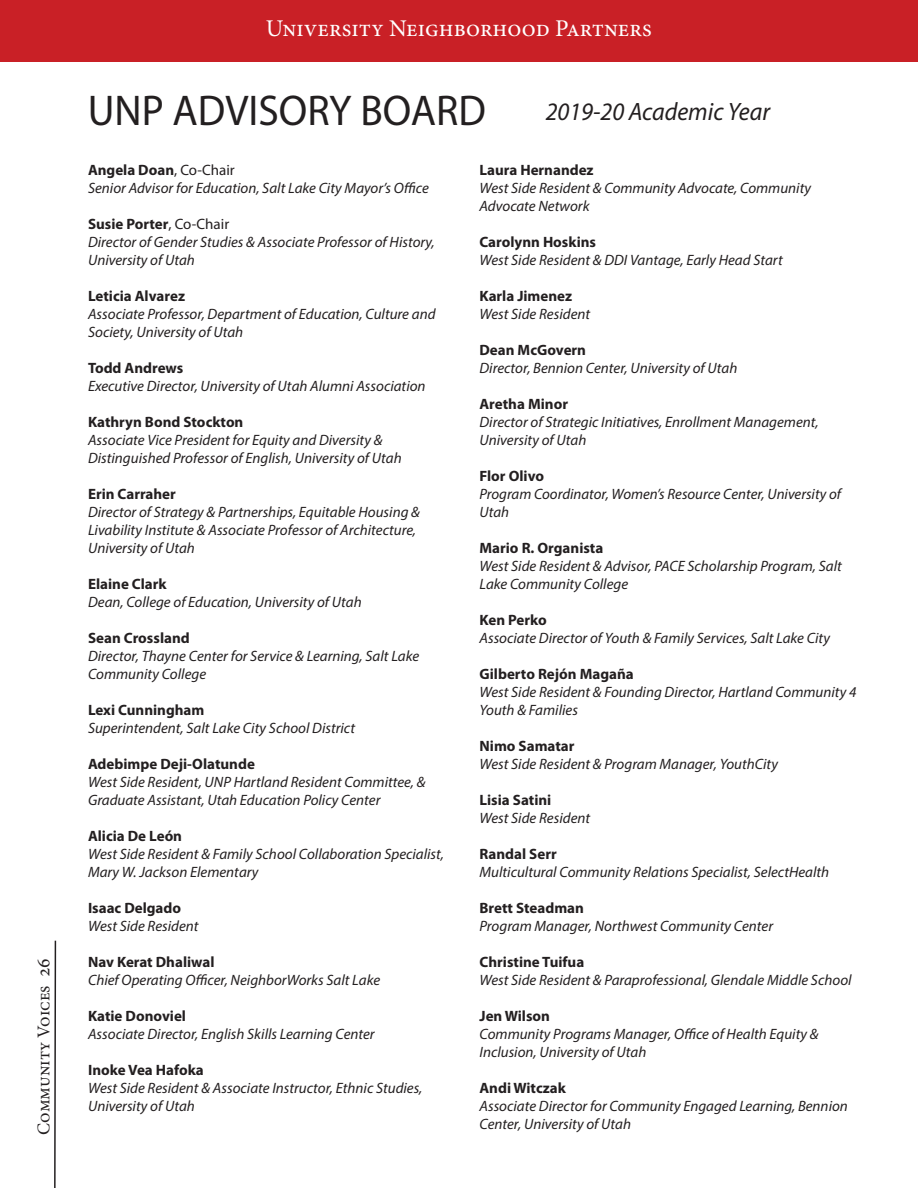
<style>
.page{position:relative;width:918px;height:1188px;background:#fff}
.page>*{position:absolute;margin:0;border:0;box-sizing:border-box;transform-origin:0 0}
.t1{font:43.2px "Myriad Pro";color:#231f20;scale:.96 1}
.t2{font:italic 25.2px "Myriad Pro";color:#231f20;scale:.96 1}
.t3{font:24px "Minion Pro";color:#fff}
.t4{font:18px "Minion Pro";color:#231f20}
.t5{font:italic 15px/18px "Myriad Pro";color:#231f20}
.t6{font:700 15px "Myriad Pro";color:#231f20}
.s1{font-size:19.5px}
.s2{font-weight:400}
</style>
<div class="page">
<div style="left:0;top:0;width:918px;height:62px;background:#c92026"></div>
<svg style="left:54px;top:940px;width:3px;height:248px"></svg>
<p class="t4" style="left:32px;top:1135px;width:178px;rotate:-90deg">Community Voices <span class="s1">26</span></p>
<p class="t3" style="left:266px;top:12px;width:388px">University Neighborhood Partners</p>
<p class="t1" style="left:88px;top:84px;width:416px">UNP ADVISORY BOARD</p>
<p class="t6" style="left:88px;top:161px;width:148px">Angela Doan<span class="s2">, Co-Chair</span></p>
<p class="t5" style="left:88px;top:179px;width:342px">Senior Advisor for Education, Salt Lake City Mayor’s Office</p>
<p class="t6" style="left:88px;top:215px;width:143px">Susie Porter<span class="s2">, Co-Chair</span></p>
<p class="t5" style="left:88px;top:233px;width:348px">Director of Gender Studies &amp; Associate Professor of History,<br>University of Utah</p>
<p class="t6" style="left:88px;top:287px;width:99px">Leticia Alvarez</p>
<p class="t5" style="left:88px;top:305px;width:349px">Associate Professor, Department of Education, Culture and<br>Society, University of Utah</p>
<p class="t6" style="left:88px;top:359px;width:97px">Todd Andrews</p>
<p class="t5" style="left:88px;top:377px;width:339px">Executive Director, University of Utah Alumni Association</p>
<p class="t6" style="left:88px;top:413px;width:157px">Kathryn Bond Stockton</p>
<p class="t5" style="left:88px;top:431px;width:315px">Associate Vice President for Equity and Diversity &amp;<br>Distinguished Professor of English, University of Utah</p>
<p class="t6" style="left:88px;top:485px;width:89px">Erin Carraher</p>
<p class="t5" style="left:88px;top:503px;width:334px">Director of Strategy &amp; Partnerships, Equitable Housing &amp;<br>Livability Institute &amp; Associate Professor of Architecture,<br>University of Utah</p>
<p class="t6" style="left:88px;top:575px;width:80px">Elaine Clark</p>
<p class="t5" style="left:88px;top:593px;width:275px">Dean, College of Education, University of Utah</p>
<p class="t6" style="left:88px;top:629px;width:103px">Sean Crossland</p>
<p class="t5" style="left:88px;top:647px;width:333px">Director, Thayne Center for Service &amp; Learning, Salt Lake<br>Community College</p>
<p class="t6" style="left:88px;top:701px;width:118px">Lexi Cunningham</p>
<p class="t5" style="left:88px;top:719px;width:269px">Superintendent, Salt Lake City School District</p>
<p class="t6" style="left:88px;top:755px;width:168px">Adebimpe Deji-Olatunde</p>
<p class="t5" style="left:88px;top:773px;width:339px">West Side Resident, UNP Hartland Resident Committee, &amp;<br>Graduate Assistant, Utah Education Policy Center</p>
<p class="t6" style="left:88px;top:827px;width:96px">Alicia De León</p>
<p class="t5" style="left:88px;top:845px;width:358px">West Side Resident &amp; Family School Collaboration Specialist,<br>Mary W. Jackson Elementary</p>
<p class="t6" style="left:88px;top:899px;width:95px">Isaac Delgado</p>
<p class="t5" style="left:88px;top:917px;width:112px">West Side Resident</p>
<p class="t6" style="left:88px;top:953px;width:128px">Nav Kerat Dhaliwal</p>
<p class="t5" style="left:88px;top:971px;width:294px">Chief Operating Officer, NeighborWorks Salt Lake</p>
<p class="t6" style="left:88px;top:1007px;width:100px">Katie Donoviel</p>
<p class="t5" style="left:88px;top:1025px;width:288px">Associate Director, English Skills Learning Center</p>
<p class="t6" style="left:88px;top:1061px;width:117px">Inoke Vea Hafoka</p>
<p class="t5" style="left:88px;top:1079px;width:336px">West Side Resident &amp; Associate Instructor, Ethnic Studies,<br>University of Utah</p>
<p class="t2" style="left:546px;top:96px;width:235px">2019-20 Academic Year</p>
<p class="t6" style="left:480px;top:161px;width:116px">Laura Hernandez</p>
<p class="t5" style="left:480px;top:179px;width:333px">West Side Resident &amp; Community Advocate, Community<br>Advocate Network</p>
<p class="t6" style="left:480px;top:233px;width:118px">Carolynn Hoskins</p>
<p class="t5" style="left:480px;top:251px;width:305px">West Side Resident &amp; DDI Vantage, Early Head Start</p>
<p class="t6" style="left:480px;top:287px;width:94px">Karla Jimenez</p>
<p class="t5" style="left:480px;top:305px;width:112px">West Side Resident</p>
<p class="t6" style="left:480px;top:341px;width:108px">Dean McGovern</p>
<p class="t5" style="left:480px;top:359px;width:259px">Director, Bennion Center, University of Utah</p>
<p class="t6" style="left:480px;top:395px;width:90px">Aretha Minor</p>
<p class="t5" style="left:480px;top:413px;width:341px">Director of Strategic Initiatives, Enrollment Management,<br>University of Utah</p>
<p class="t6" style="left:480px;top:467px;width:66px">Flor Olivo</p>
<p class="t5" style="left:480px;top:485px;width:363px">Program Coordinator, Women’s Resource Center, University of<br>Utah</p>
<p class="t6" style="left:480px;top:539px;width:125px">Mario R. Organista</p>
<p class="t5" style="left:480px;top:557px;width:364px">West Side Resident &amp; Advisor, PACE Scholarship Program, Salt<br>Lake Community College</p>
<p class="t6" style="left:480px;top:611px;width:69px">Ken Perko</p>
<p class="t5" style="left:480px;top:629px;width:352px">Associate Director of Youth &amp; Family Services, Salt Lake City</p>
<p class="t6" style="left:480px;top:665px;width:156px">Gilberto Rejón Magaña</p>
<p class="t5" style="left:480px;top:683px;width:378px">West Side Resident &amp; Founding Director, Hartland Community 4<br>Youth &amp; Families</p>
<p class="t6" style="left:480px;top:737px;width:97px">Nimo Samatar</p>
<p class="t5" style="left:480px;top:755px;width:300px">West Side Resident &amp; Program Manager, YouthCity</p>
<p class="t6" style="left:480px;top:791px;width:73px">Lisia Satini</p>
<p class="t5" style="left:480px;top:809px;width:112px">West Side Resident</p>
<p class="t6" style="left:480px;top:845px;width:79px">Randal Serr</p>
<p class="t5" style="left:480px;top:863px;width:351px">Multicultural Community Relations Specialist, SelectHealth</p>
<p class="t6" style="left:480px;top:899px;width:106px">Brett Steadman</p>
<p class="t5" style="left:480px;top:917px;width:295px">Program Manager, Northwest Community Center</p>
<p class="t6" style="left:480px;top:953px;width:106px">Christine Tuifua</p>
<p class="t5" style="left:480px;top:971px;width:374px">West Side Resident &amp; Paraprofessional, Glendale Middle School</p>
<p class="t6" style="left:480px;top:1007px;width:72px">Jen Wilson</p>
<p class="t5" style="left:480px;top:1025px;width:341px">Community Programs Manager, Office of Health Equity &amp;<br>Inclusion, University of Utah</p>
<p class="t6" style="left:480px;top:1079px;width:88px">Andi Witczak</p>
<p class="t5" style="left:480px;top:1097px;width:370px">Associate Director for Community Engaged Learning, Bennion<br>Center, University of Utah</p>
</div>
